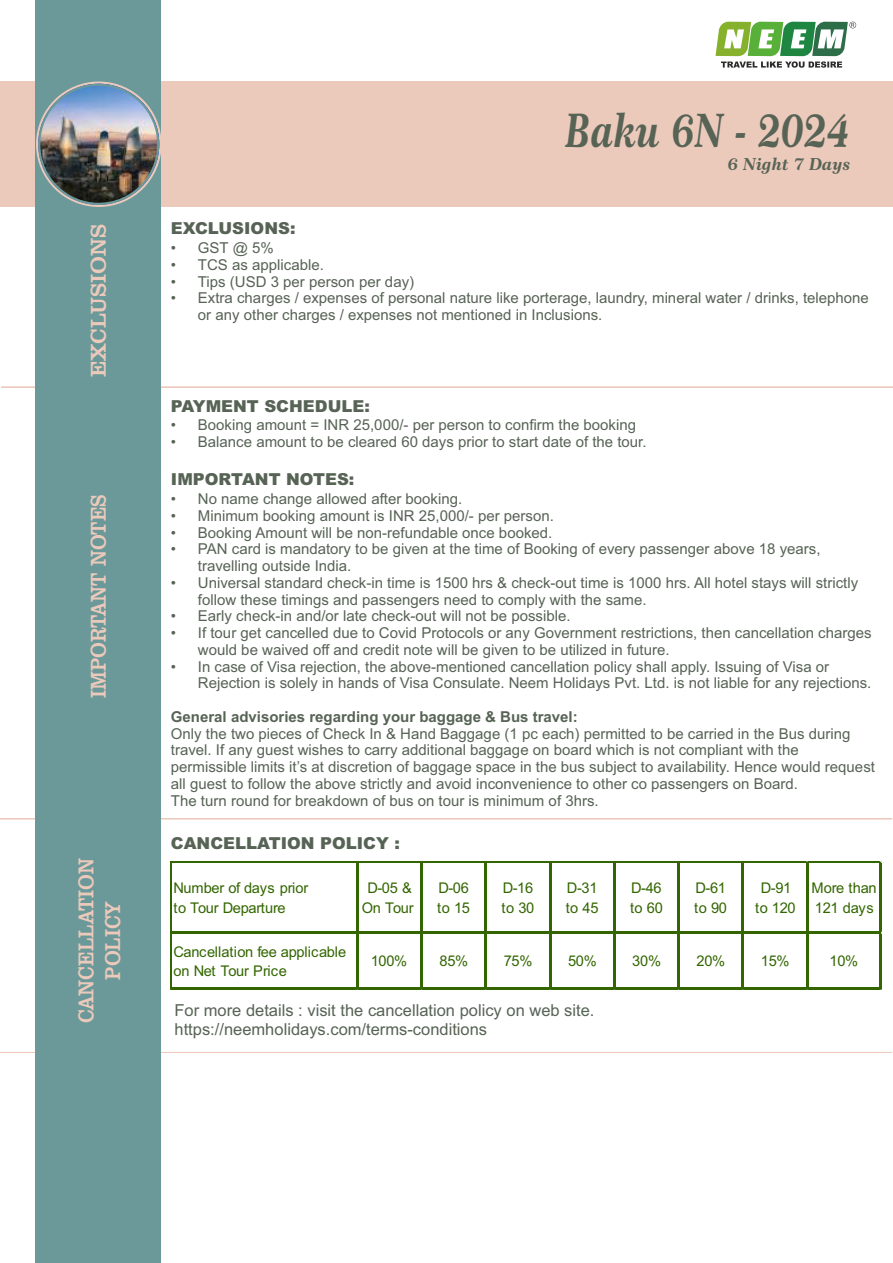
<style>
.page{position:relative;width:893px;height:1263px;background:#fff}
.page>*{position:absolute;margin:0;border:0;box-sizing:border-box;transform-origin:0 0}
.t1{font:46.5px "Century 751 BT Bold Italic B";color:#576355;scale:.8 1}
.t2{font:22.05px/26.4px "Clarendon BT";color:#ebc9bb;text-align:center;scale:.88 1}
.t3{font:22.05px "Clarendon BT";color:#ebc9bb}
.t4{font:16.65px "Century 751 BT Bold Italic B";color:#576355}
.t5{font:16.5px/18.5px "Arial";color:#576355}
.t6{font:900 16.5px "Arial";color:#576355}
.t7{font:15px/16.8px "Arial";color:#576355}
.t8{font:700 15px "Arial";color:#576355}
.t9{font:14.7px/19.4px "Arial";letter-spacing:-.02em;color:#360}
</style>
<div class="page">
<hr style="left:0;top:1052px;width:892px;height:1px;background:#ebc9bb">
<div style="left:0;top:81px;width:893px;height:126px;background:#ebc9bb"></div>
<hr style="left:0;top:818px;width:892px;height:1px;background:#ebc9bb">
<hr style="left:1px;top:387px;width:892px;height:1px;background:#ebc9bb">
<div style="left:35px;top:0;width:126px;height:1263px;background:#6b9999"></div>
<svg style="left:715px;top:22px;width:141px;height:46px"></svg>
<svg style="left:36px;top:81px;width:126px;height:126px"></svg>
<img style="left:39px;top:85px;width:119px;height:119px;border-radius:50%">
<div style="left:38px;top:84px;width:121px;height:121px;border:2px solid #6b9999;border-radius:50%"></div>
<hr style="left:171px;top:862px;width:710px;height:1px;background:#360">
<hr style="left:171px;top:931px;width:710px;height:2px;background:#360">
<hr style="left:170px;top:862px;width:1px;height:128px;background:#360">
<hr style="left:356px;top:863px;width:2px;height:127px;background:#360">
<hr style="left:420px;top:863px;width:3px;height:127px;background:#360">
<hr style="left:485px;top:863px;width:2px;height:127px;background:#360">
<hr style="left:549px;top:863px;width:2px;height:127px;background:#360">
<hr style="left:613px;top:863px;width:2px;height:127px;background:#360">
<hr style="left:677px;top:863px;width:3px;height:127px;background:#360">
<hr style="left:742px;top:863px;width:2px;height:127px;background:#360">
<hr style="left:806px;top:863px;width:2px;height:127px;background:#360">
<hr style="left:171px;top:988px;width:710px;height:2px;background:#360">
<hr style="left:879px;top:863px;width:2px;height:127px;background:#360">
<h2 class="t3" style="left:89px;top:377px;width:155px;rotate:-90deg">EXCLUSIONS</h2>
<h2 class="t2" style="left:87px;top:698px;width:234px;rotate:-90deg">IMPORTANT NOTES</h2>
<h2 class="t2" style="left:75px;top:1023px;width:189px;rotate:-90deg">CANCELLATION<br>POLICY</h2>
<h1 class="t1" style="left:565px;top:112px;width:357px">Baku 6N - 2024</h1>
<p class="t4" style="left:728px;top:157px;width:124px">6 Night 7 Days</p>
<p class="t6" style="left:171px;top:223px;width:126px">EXCLUSIONS:</p>
<p class="t7" style="left:171px;top:241px;width:104px">• GST @ 5%</p>
<p class="t7" style="left:171px;top:257px;width:154px">• TCS as applicable.</p>
<p class="t7" style="left:171px;top:274px;width:245px">• Tips (USD 3 per person per day)</p>
<p class="t7" style="left:198px;top:291px;width:672px;text-indent:-27px">• Extra charges / expenses of personal nature like porterage, laundry, mineral water / drinks, telephone or any other charges / expenses not mentioned in Inclusions.</p>
<p class="t6" style="left:171px;top:400px;width:200px">PAYMENT SCHEDULE:</p>
<p class="t7" style="left:171px;top:418px;width:467px">• Booking amount = INR 25,000/- per person to confirm the booking</p>
<p class="t7" style="left:171px;top:435px;width:477px">• Balance amount to be cleared 60 days prior to start date of the tour.</p>
<p class="t6" style="left:171px;top:473px;width:185px">IMPORTANT NOTES:</p>
<p class="t7" style="left:171px;top:492px;width:293px">• No name change allowed after booking.</p>
<p class="t7" style="left:171px;top:508px;width:384px">• Minimum booking amount is INR 25,000/- per person.</p>
<p class="t7" style="left:171px;top:525px;width:383px">• Booking Amount will be non-refundable once booked.</p>
<p class="t7" style="left:198px;top:542px;width:624px;text-indent:-27px">• PAN card is mandatory to be given at the time of Booking of every passenger above 18 years, travelling outside India.</p>
<p class="t7" style="left:198px;top:575px;width:662px;text-indent:-27px">• Universal standard check-in time is 1500 hrs &amp; check-out time is 1000 hrs. All hotel stays will strictly follow these timings and passengers need to comply with the same.</p>
<p class="t7" style="left:171px;top:609px;width:401px">• Early check-in and/or late check-out will not be possible.</p>
<p class="t7" style="left:198px;top:626px;width:675px;text-indent:-27px">• If tour get cancelled due to Covid Protocols or any Government restrictions, then cancellation charges would be waived off and credit note will be given to be utilized in future.</p>
<p class="t7" style="left:198px;top:659px;width:675px;text-indent:-27px">• In case of Visa rejection, the above-mentioned cancellation policy shall apply. Issuing of Visa or<br>Rejection is solely in hands of Visa Consulate. Neem Holidays Pvt. Ltd. is not liable for any rejections.</p>
<p class="t8" style="left:171px;top:711px;width:408px">General advisories regarding your baggage &amp; Bus travel:</p>
<p class="t7" style="left:171px;top:726px;width:705px">Only the two pieces of Check In &amp; Hand Baggage (1 pc each) permitted to be carried in the Bus during travel. If any guest wishes to carry additional baggage on board which is not compliant with the permissible limits it’s at discretion of baggage space in the bus subject to availability. Hence would request all guest to follow the above strictly and avoid inconvenience to other co passengers on Board.<br>The turn round for breakdown of bus on tour is minimum of 3hrs.</p>
<p class="t6" style="left:171px;top:837px;width:230px">CANCELLATION POLICY :</p>
<p class="t9" style="left:174px;top:880px;width:136px">Number of days prior to Tour Departure</p>
<p class="t9" style="left:362px;top:880px;width:53px;text-align:center">D-05 &amp;<br>On Tour</p>
<p class="t9" style="left:437px;top:880px;width:34px">D-06 to 15</p>
<p class="t9" style="left:502px;top:880px;width:34px">D-16 to 30</p>
<p class="t9" style="left:566px;top:880px;width:34px">D-31 to 45</p>
<p class="t9" style="left:630px;top:880px;width:34px">D-46 to 60</p>
<p class="t9" style="left:694px;top:880px;width:34px">D-61 to 90</p>
<p class="t9" style="left:755px;top:880px;width:42px;text-align:center">D-91 to 120</p>
<p class="t9" style="left:811px;top:880px;width:67px">More than<br>121 days</p>
<p class="t9" style="left:174px;top:943px;width:174px">Cancellation fee applicable on Net Tour Price</p>
<p class="t9" style="left:371px;top:952px;width:38px">100%</p>
<p class="t9" style="left:440px;top:952px;width:30px">85%</p>
<p class="t9" style="left:504px;top:952px;width:30px">75%</p>
<p class="t9" style="left:568px;top:952px;width:30px">50%</p>
<p class="t9" style="left:632px;top:952px;width:30px">30%</p>
<p class="t9" style="left:697px;top:952px;width:30px">20%</p>
<p class="t9" style="left:761px;top:952px;width:30px">15%</p>
<p class="t9" style="left:830px;top:952px;width:30px">10%</p>
<p class="t5" style="left:175px;top:1002px;width:421px">For more details : visit the cancellation policy on web site. https://neemholidays.com/terms-conditions</p>
</div>
